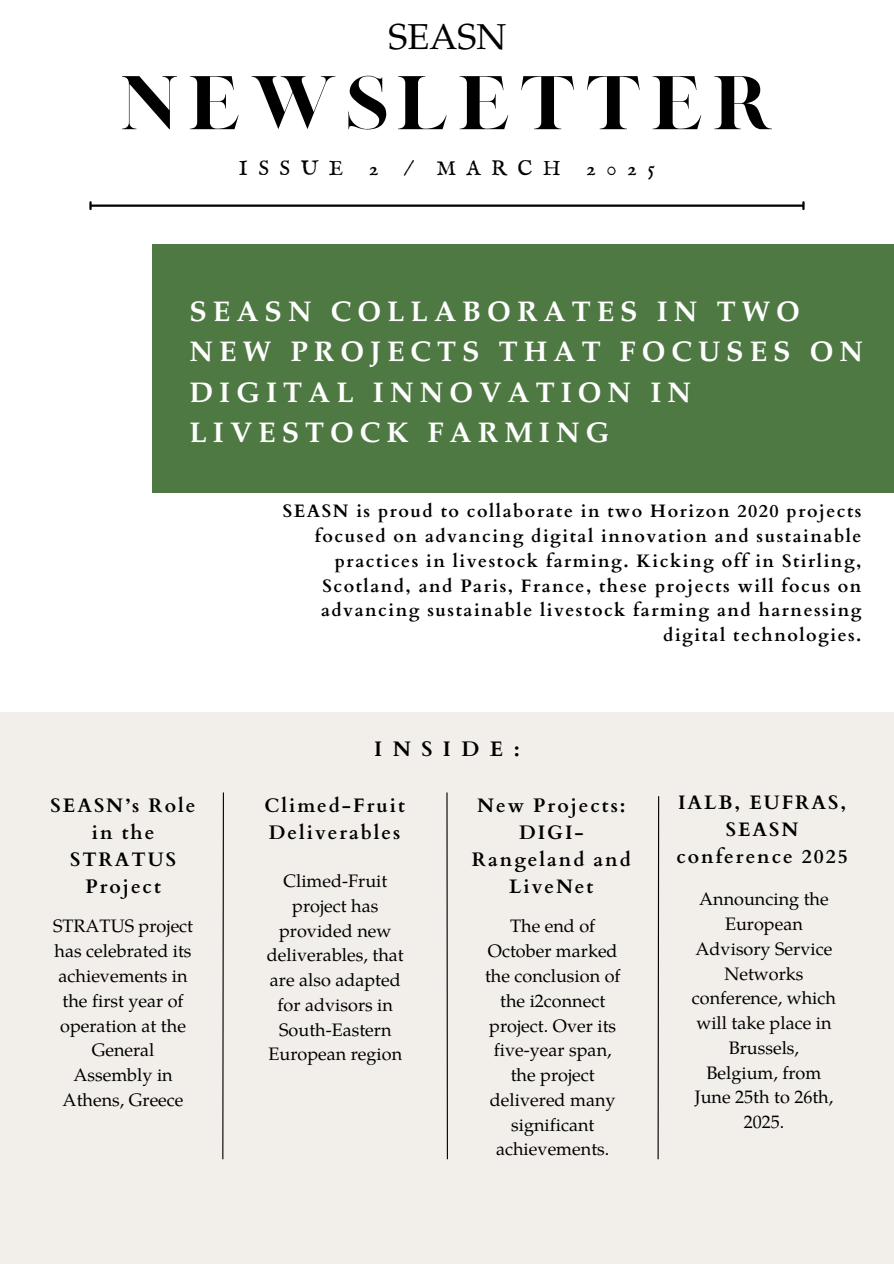
<style>
.page{position:relative;width:894px;height:1264px;background:#fff}
.page>*{position:absolute;margin:0;border:0;box-sizing:border-box;transform-origin:0 0}
.t1{font:61.5px "London";letter-spacing:.11em;color:#000}
.t2{font:36px "Te X Gyre Pagella";color:#000}
.t3{font:700 28.5px/40.5px "Te X Gyre Pagella";letter-spacing:.21em;color:#fff}
.t4{font:21px "IM FELL English SC";letter-spacing:.495em;color:#000}
.t5{font:700 21px "Cardo";letter-spacing:.495em;color:#000}
.t6{font:700 19.5px/27px "Cardo";letter-spacing:.1em;color:#000;text-align:center}
.t7{font:18px/24.8px "Te X Gyre Pagella";color:#000;text-align:center}
.t8{font:700 18px/24.8px "Cardo";letter-spacing:.085em;color:#000;text-align:right}
</style>
<div class="page">
<div style="left:0;top:712px;width:893px;height:551px;background:#f2efeb"></div>
<div style="left:152px;top:244px;width:741px;height:248px;background:#4f7942"></div>
<svg style="left:222px;top:792px;width:2px;height:368px"></svg>
<hr style="left:446px;top:792px;width:2px;height:367px;background:#000">
<svg style="left:657px;top:796px;width:2px;height:364px"></svg>
<hr style="left:92px;top:204px;width:710px;height:3px;background:#000">
<svg style="left:89px;top:202px;width:3px;height:7px"></svg>
<svg style="left:802px;top:202px;width:2px;height:7px"></svg>
<h2 class="t2" style="left:388px;top:10px;width:119px">SEASN</h2>
<p class="t1" style="left:119px;top:61px;width:657px">NEWSLETTER</p>
<h5 class="t4" style="left:239px;top:156px;width:417px">ISSUE 2 / MARCH 2025</h5>
<h3 class="t3" style="left:189px;top:288px;width:675px">SEASN COLLABORATES IN TWO<br>NEW PROJECTS THAT FOCUSES ON<br>DIGITAL INNOVATION IN<br>LIVESTOCK FARMING</h3>
<p class="t8" style="left:282px;top:499px;width:580px">SEASN is proud to collaborate in two Horizon 2020 projects focused on advancing digital innovation and sustainable practices in livestock farming. Kicking off in Stirling, Scotland, and Paris, France, these projects will focus on advancing sustainable livestock farming and harnessing digital technologies.</p>
<h4 class="t5" style="left:374px;top:735px;width:147px">INSIDE:</h4>
<h6 class="t6" style="left:51px;top:792px;width:146px">SEASN’s Role in the<br>STRATUS<br>Project</h6>
<h6 class="t6" style="left:471px;top:792px;width:160px">New Projects:<br>DIGI-<br>Rangeland and<br>LiveNet</h6>
<h6 class="t6" style="left:676px;top:789px;width:173px">IALB, EUFRAS,<br>SEASN conference 2025</h6>
<h6 class="t6" style="left:264px;top:792px;width:142px;text-align:left">Climed-Fruit<br>Deliverables</h6>
<p class="t7" style="left:267px;top:867px;width:138px">Climed-Fruit project has provided new deliverables, that are also adapted for advisors in<br>South-Eastern<br>European region</p>
<p class="t7" style="left:691px;top:885px;width:145px">Announcing the<br>European<br>Advisory Service<br>Networks conference, which will take place in<br>Brussels,<br>Belgium, from<br>June 25th to 26th,<br>2025.</p>
<p class="t7" style="left:485px;top:912px;width:137px">The end of<br>October marked the conclusion of the i2connect project. Over its five-year span, the project delivered many significant achievements.</p>
<p class="t7" style="left:53px;top:912px;width:142px">STRATUS project has celebrated its achievements in the first year of operation at the<br>General<br>Assembly in<br>Athens, Greece</p>
</div>
